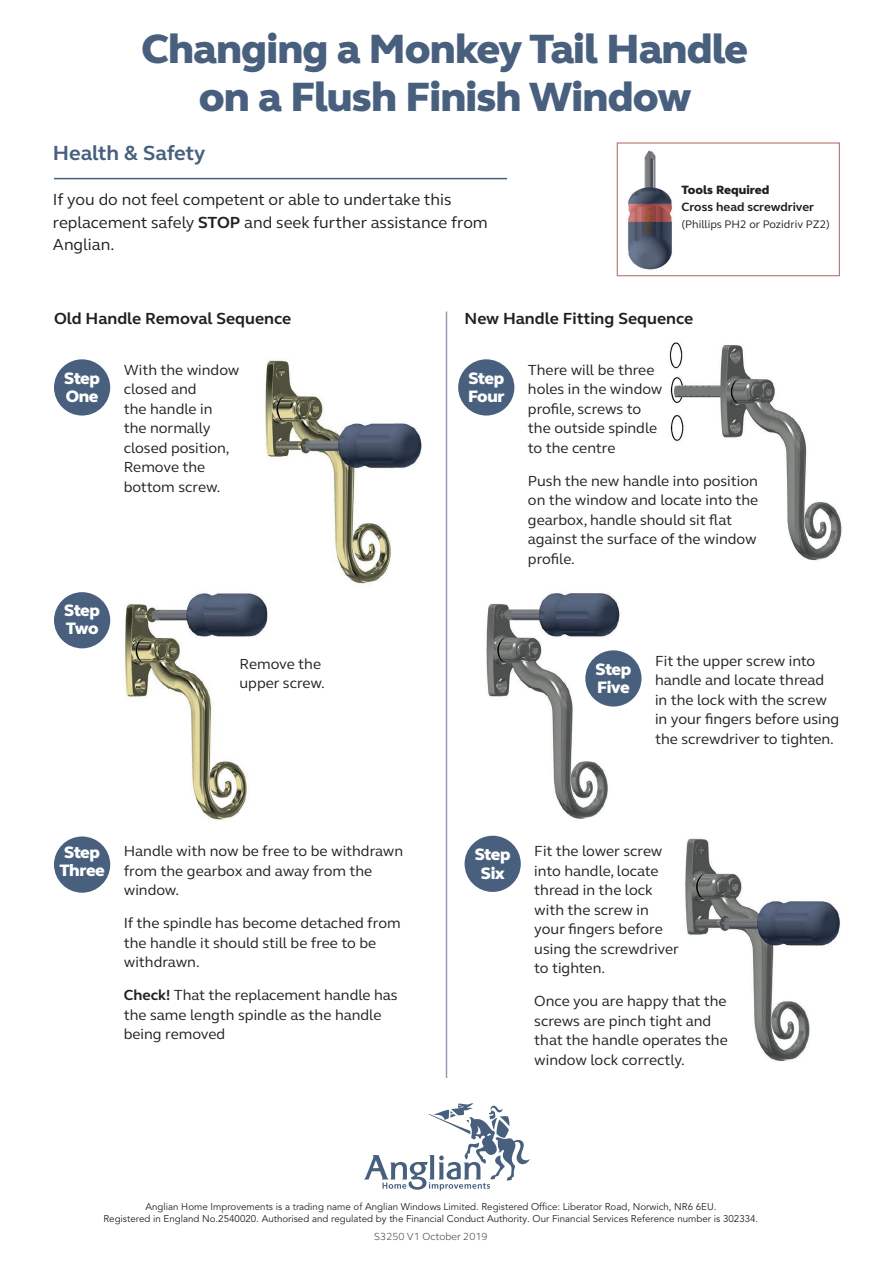
<style>
.page{position:relative;width:893px;height:1263px;background:#fff}
.page>*{position:absolute;margin:0;border:0;box-sizing:border-box;transform-origin:0 0}
.t1{font:800 42px/48px "FS Elliot";letter-spacing:-.02em;color:#48607d;text-align:center}
.t2{font:700 21px "FS Elliot";letter-spacing:-.005em;color:#48607d}
.t3{font:800 16.95px/18.6px "FS Elliot";letter-spacing:-.025em;color:#fff}
.t4{font:16.5px/22.5px "FS Elliot";color:#231f20}
.t5{font:700 16.5px "FS Elliot";color:#231f20}
.t6{font:15px/19.5px "FS Elliot";color:#231f20}
.t7{font:700 12.3px "FS Elliot";color:#231f20}
.t8{font:800 12.3px "FS Elliot";color:#231f20}
.t9{font:11.25px "FS Elliot";color:#231f20}
.t10{font:300 10.5px "FS Elliot";color:#231f20}
.t11{font:9.75px/12px "Avenir";color:#231f20;text-align:center}
.s1{font-weight:700}
</style>
<div class="page">
<img style="left:685px;top:838px;width:155px;height:223px">
<img style="left:669px;top:342px;width:173px;height:219px">
<img style="left:628px;top:150px;width:44px;height:120px">
<div style="left:617px;top:142px;width:223px;height:134px;border:1px solid #b47574"></div>
<hr style="left:54px;top:178px;width:453px;height:1px;background:#48607d">
<div style="left:54px;top:836px;width:56px;height:57px;background:#48607d;border-radius:50%"></div>
<div style="left:54px;top:359px;width:56px;height:57px;background:#48607d;border-radius:50%"></div>
<div style="left:54px;top:592px;width:56px;height:56px;background:#48607d;border-radius:50%"></div>
<hr style="left:446px;top:311px;width:1px;height:767px;background:#949db0">
<img style="left:124px;top:593px;width:144px;height:227px">
<div style="left:458px;top:359px;width:56px;height:57px;background:#48607d;border-radius:50%"></div>
<img style="left:265px;top:360px;width:157px;height:224px">
<img style="left:486px;top:593px;width:152px;height:226px">
<div style="left:465px;top:836px;width:56px;height:56px;background:#48607d;border-radius:50%"></div>
<div style="left:585px;top:650px;width:56px;height:56px;background:#48607d;border-radius:50%"></div>
<svg style="left:364px;top:1103px;width:166px;height:87px"></svg>
<h1 class="t1" style="left:142px;top:25px;width:608px">Changing a Monkey Tail Handle on a Flush Finish Window</h1>
<h2 class="t2" style="left:53px;top:139px;width:154px">Health &amp; Safety</h2>
<p class="t4" style="left:53px;top:188px;width:436px">If you do not feel competent or able to undertake this replacement safely <span class="s1">STOP</span> and seek further assistance from<br>Anglian.</p>
<p class="t8" style="left:681px;top:182px;width:90px">Tools Required</p>
<p class="t7" style="left:681px;top:198px;width:134px">Cross head screwdriver</p>
<p class="t9" style="left:681px;top:216px;width:150px">(Phillips PH2 or Pozidriv PZ2)</p>
<p class="t5" style="left:54px;top:307px;width:239px">Old Handle Removal Sequence</p>
<p class="t6" style="left:124px;top:360px;width:117px">With the window closed and<br>the handle in<br>the normally closed position,<br>Remove the bottom screw.</p>
<p class="t3" style="left:64px;top:368px;width:37px">Step<br>One</p>
<p class="t5" style="left:465px;top:307px;width:230px">New Handle Fitting Sequence</p>
<p class="t3" style="left:468px;top:368px;width:38px">Step<br>Four</p>
<p class="t6" style="left:528px;top:360px;width:136px">There will be three holes in the window profile, screws to the outside spindle to the centre</p>
<p class="t6" style="left:528px;top:471px;width:232px">Push the new handle into position on the window and locate into the gearbox, handle should sit flat against the surface of the window profile.</p>
<p class="t3" style="left:64px;top:601px;width:37px">Step<br>Two</p>
<p class="t6" style="left:240px;top:654px;width:87px">Remove the upper screw.</p>
<p class="t3" style="left:595px;top:659px;width:37px">Step<br>Five</p>
<p class="t6" style="left:655px;top:651px;width:186px">Fit the upper screw into handle and locate thread in the lock with the screw in your fingers before using the screwdriver to tighten.</p>
<p class="t3" style="left:59px;top:843px;width:47px">Step<br>Three</p>
<p class="t6" style="left:124px;top:841px;width:281px">Handle with now be free to be withdrawn from the gearbox and away from the window.</p>
<p class="t6" style="left:124px;top:913px;width:278px">If the spindle has become detached from the handle it should still be free to be withdrawn.</p>
<p class="t6" style="left:124px;top:985px;width:275px"><span class="s1">Check!</span> That the replacement handle has the same length spindle as the handle being removed</p>
<p class="t3" style="left:475px;top:845px;width:37px;text-align:center">Step<br>Six</p>
<p class="t6" style="left:534px;top:841px;width:146px">Fit the lower screw into handle, locate thread in the lock with the screw in your fingers before using the screwdriver to tighten.</p>
<p class="t6" style="left:534px;top:991px;width:195px">Once you are happy that the screws are pinch tight and that the handle operates the window lock correctly.</p>
<p class="t11" style="left:103px;top:1201px;width:656px">Anglian Home Improvements is a trading name of Anglian Windows Limited. Registered Office: Liberator Road, Norwich, NR6 6EU.<br>Registered in England No.2540020. Authorised and regulated by the Financial Conduct Authority. Our Financial Services Reference number is 302334.</p>
<p class="t10" style="left:374px;top:1229px;width:115px">S3250 V1 October 2019</p>
</div>
